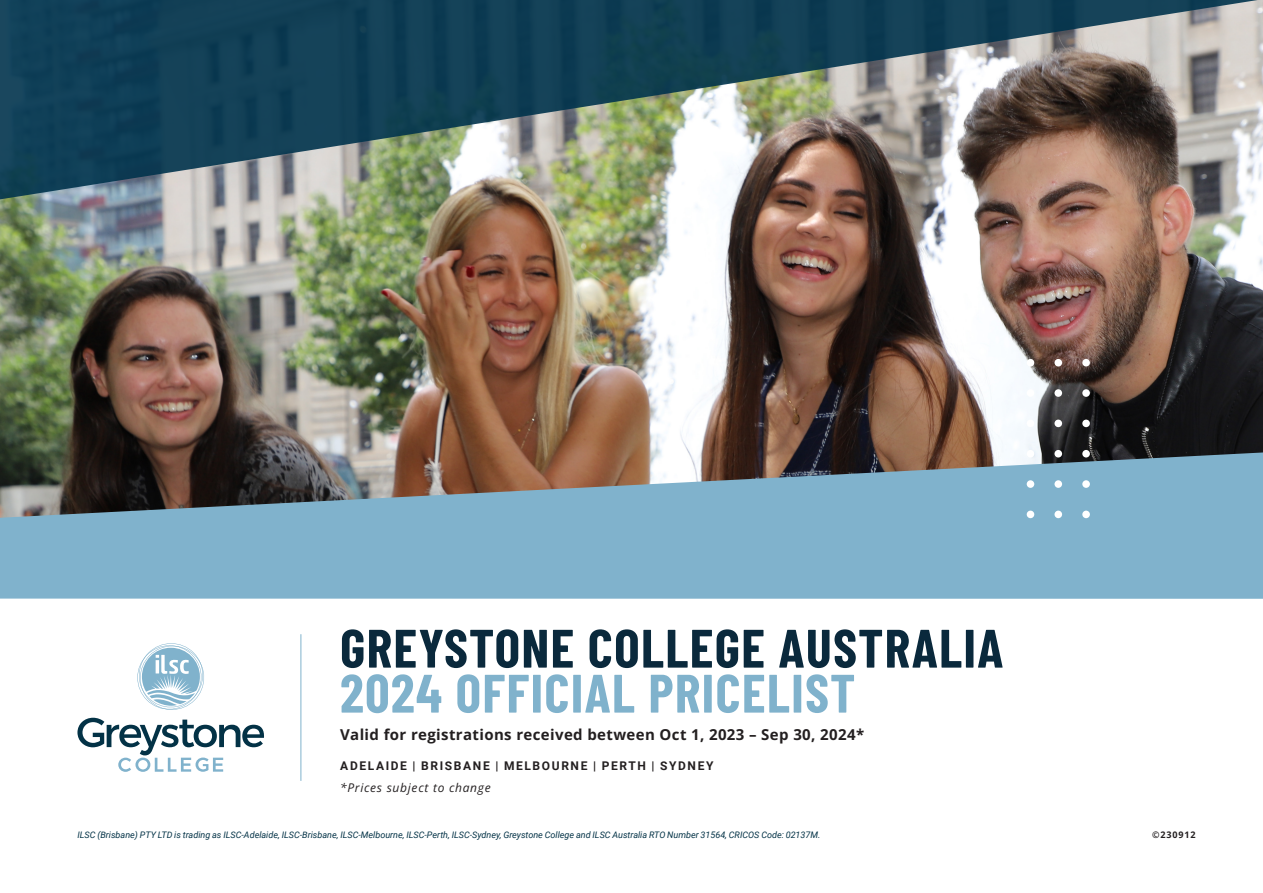
<style>
.page{position:relative;width:1263px;height:893px;background:#fff}
.page>*{position:absolute;margin:0;border:0;box-sizing:border-box;transform-origin:0 0}
.t1{font:700 54px "Barlow Condensed";letter-spacing:.025em;color:#0a293c}
.t2{font:700 54px "Barlow Condensed";letter-spacing:.025em;color:#80b2cc}
.t3{font:700 15px "Open Sans";letter-spacing:.025em;color:#231f20}
.t4{font:700 12px "Roboto";letter-spacing:.135em;color:#231f20}
.t5{font:italic 12px "Open Sans";letter-spacing:.06em;color:#231f20}
.t6{font:italic 9px "Roboto";color:#033246}
.t7{font:700 9px "Open Sans";letter-spacing:.09em;color:#231f20}
</style>
<div class="page">
<svg style="left:77px;top:643px;width:187px;height:129px"></svg>
<hr style="left:300px;top:634px;width:1px;height:147px;background:#80b2cc">
<img style="left:0;top:0;width:1263px;height:452px">
<svg style="left:0;top:452px;width:1263px;height:147px;background:#799cae"></svg>
<img style="left:0;top:0;width:1262px;height:199px">
<div style="left:1027px;top:359px;width:7px;height:7px;background:#fff;border-radius:50%"></div>
<div style="left:1054px;top:359px;width:8px;height:7px;background:#fff;border-radius:50%"></div>
<div style="left:1082px;top:359px;width:8px;height:7px;background:#fff;border-radius:50%"></div>
<div style="left:1027px;top:389px;width:7px;height:8px;background:#fff;border-radius:50%"></div>
<div style="left:1054px;top:389px;width:8px;height:8px;background:#fff;border-radius:50%"></div>
<div style="left:1082px;top:389px;width:8px;height:8px;background:#fff;border-radius:50%"></div>
<div style="left:1027px;top:420px;width:7px;height:7px;background:#fff;border-radius:50%"></div>
<div style="left:1054px;top:420px;width:8px;height:7px;background:#fff;border-radius:50%"></div>
<div style="left:1082px;top:420px;width:8px;height:7px;background:#fff;border-radius:50%"></div>
<div style="left:1027px;top:450px;width:7px;height:7px;background:#fff;border-radius:50%"></div>
<div style="left:1054px;top:450px;width:8px;height:7px;background:#fff;border-radius:50%"></div>
<div style="left:1082px;top:450px;width:8px;height:7px;background:#fff;border-radius:50%"></div>
<div style="left:1027px;top:480px;width:7px;height:8px;background:#fff;border-radius:50%"></div>
<div style="left:1054px;top:480px;width:8px;height:8px;background:#fff;border-radius:50%"></div>
<div style="left:1082px;top:480px;width:8px;height:8px;background:#fff;border-radius:50%"></div>
<div style="left:1027px;top:511px;width:7px;height:7px;background:#fff;border-radius:50%"></div>
<div style="left:1054px;top:511px;width:8px;height:7px;background:#fff;border-radius:50%"></div>
<div style="left:1082px;top:511px;width:8px;height:7px;background:#fff;border-radius:50%"></div>
<h1 class="t1" style="left:340px;top:610px;width:665px">GREYSTONE COLLEGE AUSTRALIA</h1>
<h1 class="t2" style="left:340px;top:655px;width:517px">2024 OFFICIAL PRICELIST</h1>
<h2 class="t3" style="left:340px;top:725px;width:526px">Valid for registrations received between Oct 1, 2023 – Sep 30, 2024*</h2>
<h3 class="t4" style="left:340px;top:757px;width:375px">ADELAIDE | BRISBANE | MELBOURNE | PERTH | SYDNEY</h3>
<h3 class="t5" style="left:340px;top:779px;width:152px">*Prices subject to change</h3>
<p class="t6" style="left:77px;top:829px;width:744px">ILSC (Brisbane) PTY LTD is trading as ILSC-Adelaide, ILSC-Brisbane, ILSC-Melbourne, ILSC-Perth, ILSC-Sydney, Greystone College and ILSC Australia RTO Number 31564, CRICOS Code: 02137M.</p>
<p class="t7" style="left:1152px;top:829px;width:45px">©230912</p>
</div>
